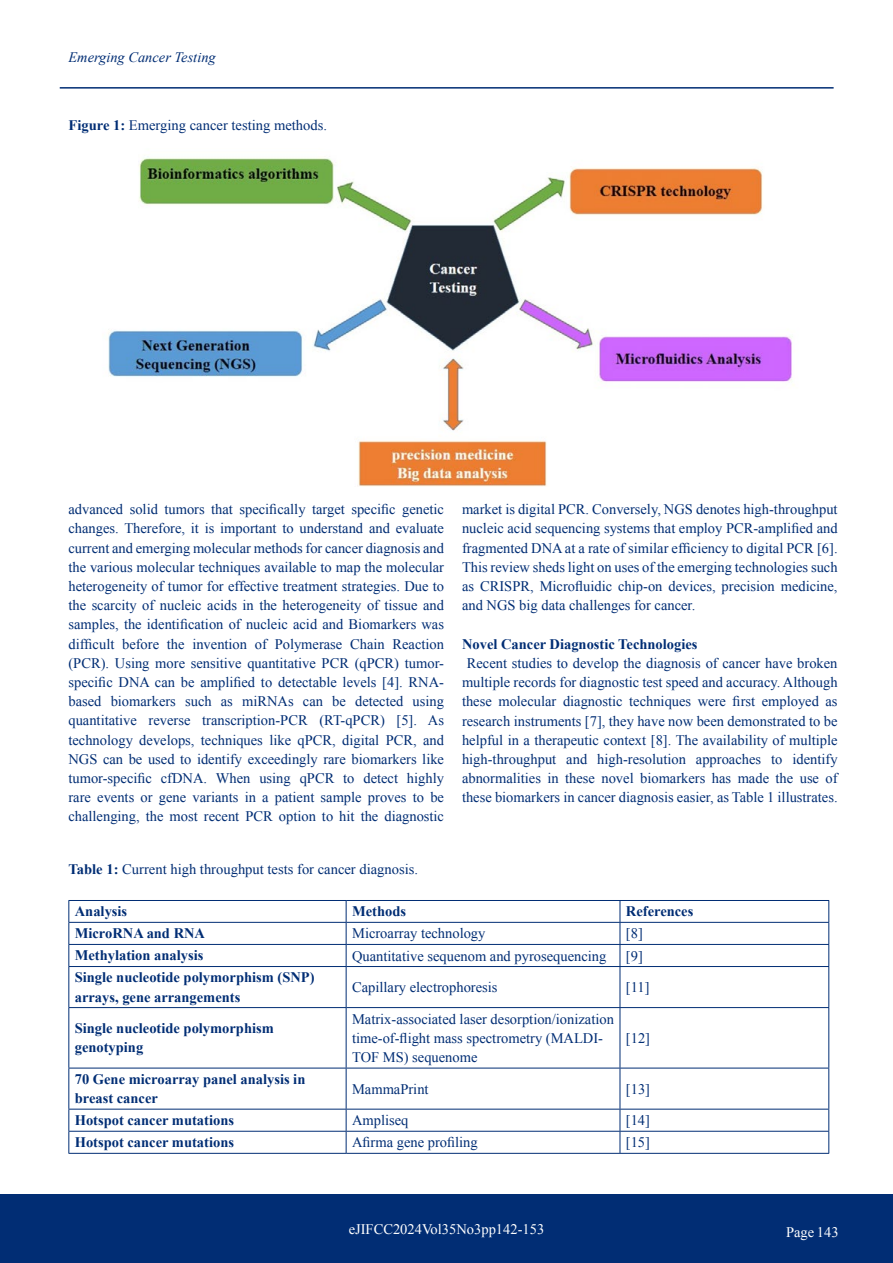
<style>
.page{position:relative;width:893px;height:1263px;background:#fff}
.page>*{position:absolute;margin:0;border:0;box-sizing:border-box;transform-origin:0 0}
.t1{font:14.55px/19.2px "Times New Roman";color:#012d74;text-align:justify}
.t2{font:700 14.55px/19.2px "Times New Roman";color:#012d74}
.t3{font:14.55px "Times New Roman";color:#fff}
.t4{font:italic 14.4px "Times New Roman";color:#012d74}
.s1{font-weight:700}
</style>
<div class="page">
<div style="left:0;top:1195px;width:893px;height:68px;background:#012d74"></div>
<hr style="left:60px;top:87px;width:774px;height:2px;background:#012d74">
<hr style="left:68px;top:900px;width:278px;height:1px;background:#012d74">
<hr style="left:346px;top:900px;width:274px;height:1px;background:#012d74">
<hr style="left:620px;top:900px;width:209px;height:1px;background:#012d74">
<hr style="left:68px;top:922px;width:278px;height:1px;background:#012d74">
<hr style="left:346px;top:922px;width:274px;height:1px;background:#012d74">
<hr style="left:620px;top:922px;width:209px;height:1px;background:#012d74">
<hr style="left:68px;top:944px;width:278px;height:1px;background:#012d74">
<svg style="left:68px;top:901px;width:1px;height:65px"></svg>
<hr style="left:346px;top:944px;width:274px;height:1px;background:#012d74">
<svg style="left:346px;top:901px;width:1px;height:65px"></svg>
<hr style="left:620px;top:944px;width:209px;height:1px;background:#012d74">
<svg style="left:620px;top:901px;width:1px;height:65px"></svg>
<svg style="left:828px;top:901px;width:1px;height:65px"></svg>
<hr style="left:68px;top:966px;width:278px;height:1px;background:#012d74">
<hr style="left:68px;top:967px;width:1px;height:40px;background:#012d74">
<hr style="left:346px;top:966px;width:274px;height:1px;background:#012d74">
<hr style="left:346px;top:967px;width:1px;height:40px;background:#012d74">
<hr style="left:620px;top:966px;width:209px;height:1px;background:#012d74">
<hr style="left:620px;top:967px;width:1px;height:40px;background:#012d74">
<hr style="left:828px;top:967px;width:1px;height:40px;background:#012d74">
<hr style="left:68px;top:1007px;width:278px;height:1px;background:#012d74">
<hr style="left:68px;top:1008px;width:1px;height:60px;background:#012d74">
<hr style="left:346px;top:1007px;width:274px;height:1px;background:#012d74">
<hr style="left:346px;top:1008px;width:1px;height:60px;background:#012d74">
<hr style="left:620px;top:1007px;width:209px;height:1px;background:#012d74">
<hr style="left:620px;top:1008px;width:1px;height:60px;background:#012d74">
<hr style="left:828px;top:1008px;width:1px;height:60px;background:#012d74">
<hr style="left:68px;top:1068px;width:278px;height:1px;background:#012d74">
<hr style="left:68px;top:1068px;width:1px;height:41px;background:#012d74">
<hr style="left:346px;top:1068px;width:274px;height:1px;background:#012d74">
<hr style="left:346px;top:1068px;width:1px;height:41px;background:#012d74">
<hr style="left:620px;top:1068px;width:209px;height:1px;background:#012d74">
<hr style="left:620px;top:1068px;width:1px;height:41px;background:#012d74">
<hr style="left:828px;top:1068px;width:1px;height:41px;background:#012d74">
<hr style="left:68px;top:1109px;width:278px;height:1px;background:#012d74">
<hr style="left:346px;top:1109px;width:274px;height:1px;background:#012d74">
<hr style="left:620px;top:1109px;width:209px;height:1px;background:#012d74">
<hr style="left:68px;top:1131px;width:278px;height:1px;background:#012d74">
<svg style="left:68px;top:1109px;width:1px;height:44px"></svg>
<hr style="left:346px;top:1131px;width:274px;height:1px;background:#012d74">
<svg style="left:346px;top:1109px;width:1px;height:44px"></svg>
<hr style="left:620px;top:1131px;width:209px;height:1px;background:#012d74">
<svg style="left:620px;top:1109px;width:1px;height:44px"></svg>
<svg style="left:828px;top:1109px;width:1px;height:44px"></svg>
<hr style="left:68px;top:1153px;width:278px;height:1px;background:#012d74">
<hr style="left:346px;top:1153px;width:274px;height:1px;background:#012d74">
<hr style="left:620px;top:1153px;width:209px;height:1px;background:#012d74">
<img style="left:108px;top:158px;width:686px;height:328px">
<p class="t4" style="left:68px;top:47px;width:149px">Emerging Cancer Testing</p>
<p class="t1" style="left:68px;top:116px;width:260px"><span class="s1">Figure 1:</span> Emerging cancer testing methods.</p>
<p class="t1" style="left:68px;top:499px;width:377px">advanced solid tumors that specifically target specific genetic changes. Therefore, it is important to understand and evaluate current and emerging molecular methods for cancer diagnosis and the various molecular techniques available to map the molecular heterogeneity of tumor for effective treatment strategies. Due to the scarcity of nucleic acids in the heterogeneity of tissue and samples, the identification of nucleic acid and Biomarkers was difficult before the invention of Polymerase Chain Reaction (PCR). Using more sensitive quantitative PCR (qPCR) tumor&shy;specific DNA can be amplified to detectable levels [4]. RNA&shy;based biomarkers such as miRNAs can be detected using quantitative reverse transcription-PCR (RT-qPCR) [5]. As technology develops, techniques like qPCR, digital PCR, and NGS can be used to identify exceedingly rare biomarkers like tumor-specific cfDNA. When using qPCR to detect highly rare events or gene variants in a patient sample proves to be challenging, the most recent PCR option to hit the diagnostic</p>
<p class="t1" style="left:462px;top:499px;width:377px">market is digital PCR. Conversely, NGS denotes high-throughput nucleic acid sequencing systems that employ PCR-amplified and fragmented DNA at a rate of similar efficiency to digital PCR [6].<br>This review sheds light on uses of the emerging technologies such as CRISPR, Microfluidic chip-on devices, precision medicine, and NGS big data challenges for cancer.</p>
<p class="t2" style="left:462px;top:634px;width:237px">Novel Cancer Diagnostic Technologies</p>
<p class="t1" style="left:462px;top:653px;width:377px;text-align:center">Recent studies to develop the diagnosis of cancer have broken multiple records for diagnostic test speed and accuracy. Although these molecular diagnostic techniques were first employed as research instruments [7], they have now been demonstrated to be helpful in a therapeutic context [8]. The availability of multiple high-throughput and high-resolution approaches to identify abnormalities in these novel biomarkers has made the use of these biomarkers in cancer diagnosis easier, as Table 1 illustrates.</p>
<p class="t1" style="left:68px;top:859px;width:351px"><span class="s1">Table 1:</span> Current high throughput tests for cancer diagnosis.</p>
<p class="t2" style="left:75px;top:901px;width:54px">Analysis</p>
<p class="t2" style="left:352px;top:901px;width:55px">Methods</p>
<p class="t2" style="left:626px;top:901px;width:69px">References</p>
<p class="t2" style="left:75px;top:923px;width:132px">MicroRNA and RNA</p>
<p class="t1" style="left:352px;top:924px;width:135px">Microarray technology</p>
<p class="t1" style="left:626px;top:924px;width:18px">[8]</p>
<p class="t2" style="left:75px;top:945px;width:130px">Methylation analysis</p>
<p class="t1" style="left:352px;top:946px;width:256px">Quantitative sequenom and pyrosequencing</p>
<p class="t1" style="left:626px;top:946px;width:18px">[9]</p>
<p class="t2" style="left:75px;top:967px;width:241px">Single nucleotide polymorphism (SNP) arrays, gene arrangements</p>
<p class="t1" style="left:352px;top:977px;width:147px">Capillary electrophoresis</p>
<p class="t1" style="left:626px;top:977px;width:25px">[11]</p>
<p class="t2" style="left:75px;top:1018px;width:201px">Single nucleotide polymorphism genotyping</p>
<p class="t1" style="left:352px;top:1009px;width:263px;text-align:left">Matrix-associated laser desorption/ionization time-of-flight mass spectrometry (MALDI-<br>TOF MS) sequenome</p>
<p class="t1" style="left:626px;top:1028px;width:26px">[12]</p>
<p class="t2" style="left:75px;top:1069px;width:232px">70 Gene microarray panel analysis in breast cancer</p>
<p class="t1" style="left:352px;top:1079px;width:78px">MammaPrint</p>
<p class="t1" style="left:626px;top:1079px;width:26px">[13]</p>
<p class="t2" style="left:75px;top:1110px;width:161px">Hotspot cancer mutations</p>
<p class="t1" style="left:352px;top:1110px;width:58px">Ampliseq</p>
<p class="t1" style="left:626px;top:1110px;width:26px">[14]</p>
<p class="t2" style="left:75px;top:1132px;width:161px">Hotspot cancer mutations</p>
<p class="t1" style="left:352px;top:1133px;width:127px">Afirma gene profiling</p>
<p class="t1" style="left:626px;top:1133px;width:26px">[15]</p>
<p class="t3" style="left:349px;top:1219px;width:197px">eJIFCC2024Vol35No3pp142-153</p>
<p class="t3" style="left:786px;top:1223px;width:54px">Page 143</p>
</div>
